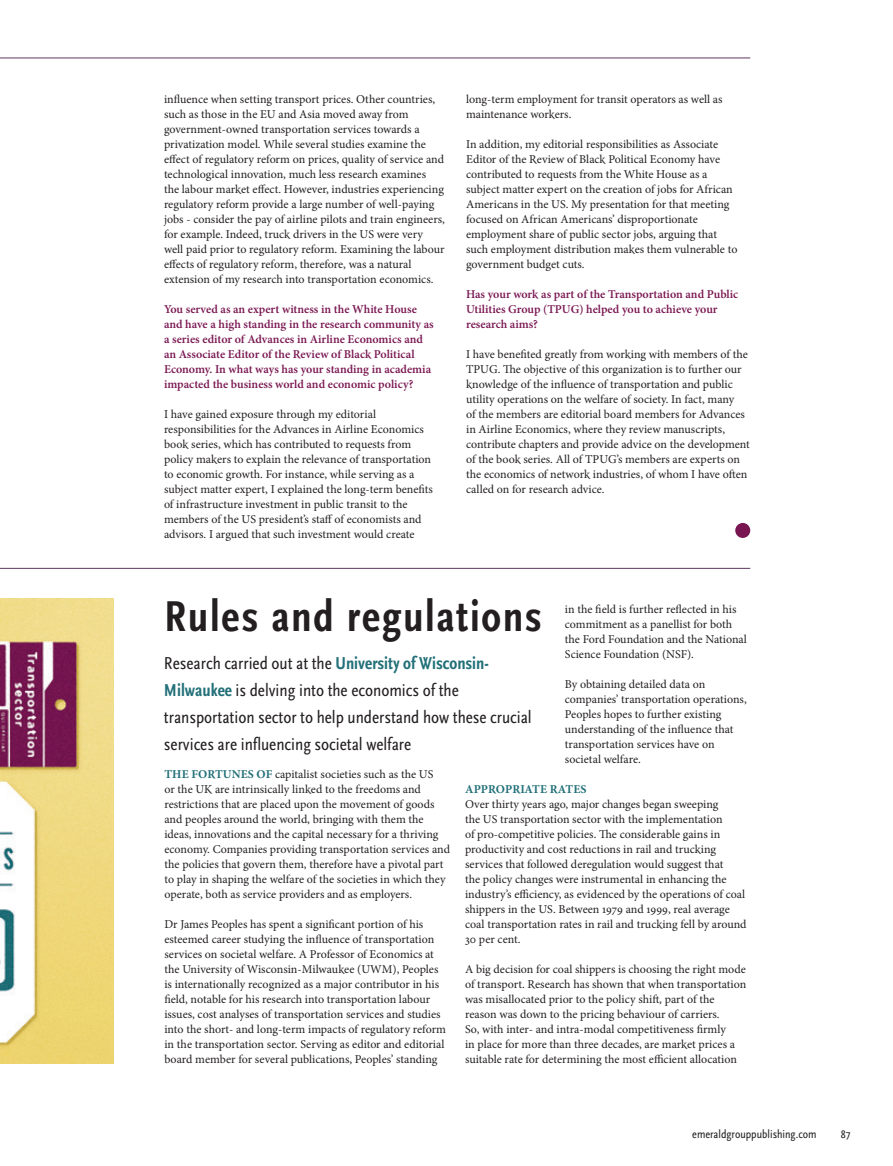
<style>
.page{position:relative;width:893px;height:1166px;background:#fff}
.page>*{position:absolute;margin:0;border:0;box-sizing:border-box;transform-origin:0 0}
.t1{font:700 condensed 45px "Scala Sans";letter-spacing:.035em;color:#231f20}
.t2{font:condensed 18px/27px "Scala Sans";color:#231f20}
.t3{font:12px/15px "Minion Pro";color:#231f20}
.t4{font:600 12px/15px "Minion Pro";color:#791651}
.t5{font:condensed 12px "Scala Sans";color:#231f20}
.t6{font:700 12px "Minion Pro";letter-spacing:.005em;color:#227078}
.s1{font-weight:700;color:#227078}
</style>
<div class="page">
<img style="left:0;top:598px;width:114px;height:465px">
<div style="left:735px;top:523px;width:15px;height:15px;background:#791651;border-radius:50%"></div>
<hr style="left:0;top:568px;width:750px;height:1px;background:#5f3761">
<hr style="left:0;top:58px;width:750px;height:1px;background:#5f3761">
<p class="t3" style="left:164px;top:91px;width:282px">influence when setting transport prices. Other countries, such as those in the EU and Asia moved away from government-owned transportation services towards a privatization model. While several studies examine the effect of regulatory reform on prices, quality of service and technological innovation, much less research examines<br>the labour market effect. However, industries experiencing regulatory reform provide a large number of well-paying jobs - consider the pay of airline pilots and train engineers, for example. Indeed, truck drivers in the US were very well paid prior to regulatory reform. Examining the labour effects of regulatory reform, therefore, was a natural extension of my research into transportation economics.</p>
<p class="t4" style="left:164px;top:301px;width:271px">You served as an expert witness in the White House and have a high standing in the research community as a series editor of Advances in Airline Economics and an Associate Editor of the Review of Black Political Economy. In what ways has your standing in academia impacted the business world and economic policy?</p>
<p class="t3" style="left:164px;top:406px;width:270px">I have gained exposure through my editorial responsibilities for the Advances in Airline Economics book series, which has contributed to requests from policy makers to explain the relevance of transportation to economic growth. For instance, while serving as a subject matter expert, I explained the long-term benefits of infrastructure investment in public transit to the members of the US president’s staff of economists and advisors. I argued that such investment would create</p>
<p class="t3" style="left:466px;top:91px;width:258px">long-term employment for transit operators as well as maintenance workers.</p>
<p class="t3" style="left:466px;top:136px;width:273px">In addition, my editorial responsibilities as Associate Editor of the Review of Black Political Economy have contributed to requests from the White House as a subject matter expert on the creation of jobs for African Americans in the US. My presentation for that meeting focused on African Americans’ disproportionate employment share of public sector jobs, arguing that such employment distribution makes them vulnerable to government budget cuts.</p>
<p class="t4" style="left:466px;top:286px;width:274px">Has your work as part of the Transportation and Public<br>Utilities Group (TPUG) helped you to achieve your research aims?</p>
<p class="t3" style="left:466px;top:346px;width:285px">I have benefited greatly from working with members of the TPUG. The objective of this organization is to further our knowledge of the influence of transportation and public utility operations on the welfare of society. In fact, many<br>of the members are editorial board members for Advances in Airline Economics, where they review manuscripts, contribute chapters and provide advice on the development of the book series. All of TPUG’s members are experts on the economics of network industries, of whom I have often called on for research advice.</p>
<h1 class="t1" style="left:164px;top:592px;width:379px">Rules and regulations</h1>
<h2 class="t2" style="left:164px;top:649px;width:369px">Research carried out at the <span class="s1">University of Wisconsin-Milwaukee</span> is delving into the economics of the transportation sector to help understand how these crucial services are influencing societal welfare</h2>
<p class="t3" style="left:565px;top:601px;width:184px">in the field is further reflected in his commitment as a panellist for both the Ford Foundation and the National Science Foundation (NSF).</p>
<p class="t3" style="left:565px;top:676px;width:183px">By obtaining detailed data on companies’ transportation operations,<br>Peoples hopes to further existing understanding of the influence that transportation services have on societal welfare.</p>
<p class="t6" style="left:465px;top:780px;width:123px">APPROPRIATE RATES</p>
<p class="t3" style="left:465px;top:796px;width:283px">Over thirty years ago, major changes began sweeping<br>the US transportation sector with the implementation<br>of pro-competitive policies. The considerable gains in productivity and cost reductions in rail and trucking services that followed deregulation would suggest that<br>the policy changes were instrumental in enhancing the industry’s efficiency, as evidenced by the operations of coal shippers in the US. Between 1979 and 1999, real average coal transportation rates in rail and trucking fell by around 30 per cent.</p>
<p class="t3" style="left:465px;top:961px;width:283px">A big decision for coal shippers is choosing the right mode of transport. Research has shown that when transportation was misallocated prior to the policy shift, part of the reason was down to the pricing behaviour of carriers.<br>So, with inter- and intra-modal competitiveness firmly<br>in place for more than three decades, are market prices a suitable rate for determining the most efficient allocation</p>
<p class="t3" style="left:164px;top:766px;width:287px"><span class="s1">THE FORTUNES OF</span> capitalist societies such as the US<br>or the UK are intrinsically linked to the freedoms and restrictions that are placed upon the movement of goods and peoples around the world, bringing with them the ideas, innovations and the capital necessary for a thriving economy. Companies providing transportation services and the policies that govern them, therefore have a pivotal part to play in shaping the welfare of the societies in which they operate, both as service providers and as employers.</p>
<p class="t3" style="left:164px;top:916px;width:283px">Dr James Peoples has spent a significant portion of his esteemed career studying the influence of transportation services on societal welfare. A Professor of Economics at the University of Wisconsin-Milwaukee (UWM), Peoples is internationally recognized as a major contributor in his field, notable for his research into transportation labour issues, cost analyses of transportation services and studies into the short- and long-term impacts of regulatory reform in the transportation sector. Serving as editor and editorial board member for several publications, Peoples’ standing</p>
<p class="t5" style="left:692px;top:1127px;width:126px">emeraldgrouppublishing.com</p>
<p class="t5" style="left:841px;top:1127px;width:11px">87</p>
</div>
